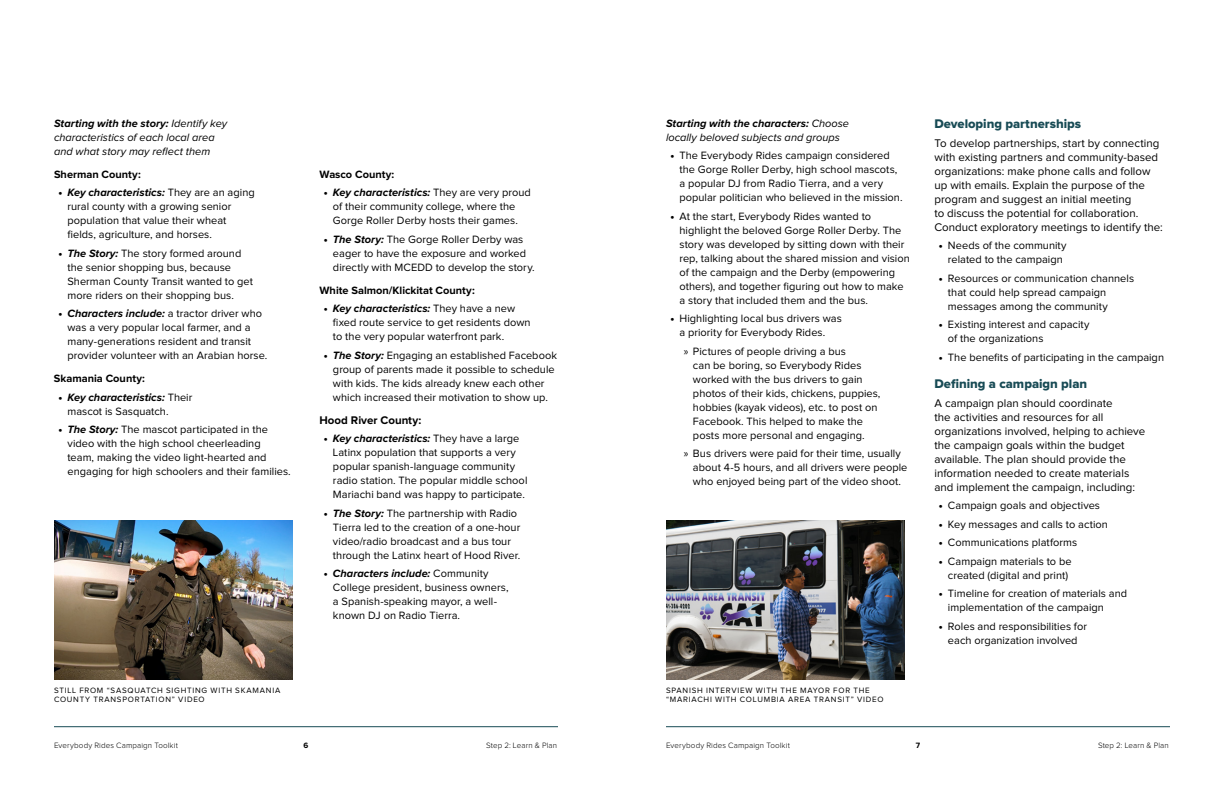
<style>
.page{position:relative;width:1224px;height:792px;background:#fff}
.page>*{position:absolute;margin:0;border:0;box-sizing:border-box;transform-origin:0 0}
.t1{font:13px "Proxima Nova Extrabld";color:#184b55}
.t2{font:11.5px/14px "Proxima Nova";color:#000}
.t3{font:700 11.5px "Proxima Nova";color:#000}
.t4{font:11px/14px "Proxima Nova";letter-spacing:.005em;color:#000}
.t5{font:italic 11px/14px "Proxima Nova";color:#000}
.t6{font:700 11px "Proxima Nova";color:#000}
.t7{font:8px/9px "Proxima Nova";letter-spacing:.095em;color:#000}
.t8{font:300 8px "Proxima Nova";letter-spacing:.015em;color:#000}
.t9{font:700 8px "Proxima Nova";color:#000}
.s1{font-weight:700}
.s2{font-weight:900}
.s3{font-weight:700;font-style:italic}
.s4{font-family:"Myriad Pro"}
</style>
<div class="page">
<hr style="left:54px;top:726px;width:504px;height:1px;background:#184b55">
<hr style="left:666px;top:726px;width:504px;height:1px;background:#184b55">
<img style="left:666px;top:521px;width:238px;height:158px">
<img style="left:54px;top:521px;width:238px;height:158px">
<p class="t5" style="left:54px;top:117px;width:175px"><span class="s1">Starting with the story:</span> Identify key characteristics of each local area and what story may reflect them</p>
<p class="t6" style="left:54px;top:169px;width:88px">Sherman County:</p>
<p class="t4" style="left:67px;top:186px;width:189px;text-indent:-9px"><span class="s2">•</span> <span class="s3">Key characteristics:</span> They are an aging rural county with a growing senior population that value their wheat fields, agriculture, and horses.</p>
<p class="t4" style="left:67px;top:247px;width:187px;text-indent:-9px"><span class="s2">•</span> <span class="s3">The Story:</span> The story formed around the senior shopping bus, because Sherman County Transit wanted to get more riders on their shopping bus.</p>
<p class="t4" style="left:67px;top:307px;width:201px;text-indent:-9px"><span class="s2">•</span> <span class="s3">Characters include:</span> a tractor driver who was a very popular local farmer, and a many-generations resident and transit provider volunteer with an Arabian horse.</p>
<p class="t6" style="left:54px;top:374px;width:92px">Skamania County:</p>
<p class="t4" style="left:67px;top:391px;width:126px;text-indent:-9px"><span class="s2">•</span> <span class="s3">Key characteristics:</span> Their mascot is Sasquatch.</p>
<p class="t4" style="left:67px;top:423px;width:225px;text-indent:-9px"><span class="s2">•</span> <span class="s3">The Story:</span> The mascot participated in the video with the high school cheerleading<br>team, making the video light-hearted and engaging for high schoolers and their families.</p>
<p class="t7" style="left:54px;top:686px;width:228px">STILL FROM “SASQUATCH SIGHTING WITH SKAMANIA<br>COUNTY TRANSPORTATION” VIDEO</p>
<p class="t6" style="left:319px;top:169px;width:76px">Wasco County:</p>
<p class="t4" style="left:324px;top:186px;width:208px;text-align:center"><span class="s2">•</span> <span class="s3">Key characteristics:</span> They are very proud of their community college, where the<br>Gorge Roller Derby hosts their games.</p>
<p class="t4" style="left:333px;top:233px;width:203px;text-indent:-9px"><span class="s2">•</span> <span class="s3">The Story:</span> The Gorge Roller Derby was eager to have the exposure and worked directly with MCEDD to develop the story.</p>
<p class="t6" style="left:319px;top:285px;width:157px">White Salmon/Klickitat County:</p>
<p class="t4" style="left:333px;top:302px;width:199px;text-indent:-9px"><span class="s2">•</span> <span class="s3">Key characteristics:</span> They have a new fixed route service to get residents down to the very popular waterfront park.</p>
<p class="t4" style="left:333px;top:349px;width:226px;text-indent:-9px"><span class="s2">•</span> <span class="s3">The Story:</span> Engaging an established Facebook group of parents made it possible to schedule with kids. The kids already knew each other which increased their motivation to show up.</p>
<p class="t3" style="left:320px;top:415px;width:103px">Hood River County:</p>
<p class="t4" style="left:333px;top:432px;width:196px;text-indent:-9px"><span class="s2">•</span> <span class="s3">Key characteristics:</span> They have a large Latinx population that supports a very popular spanish-language community radio station. The popular middle school Mariachi band was happy to participate.</p>
<p class="t4" style="left:333px;top:507px;width:189px;text-indent:-9px"><span class="s2">•</span> <span class="s3">The Story:</span> The partnership with Radio Tierra led to the creation of a one-hour video/radio broadcast and a bus tour through the Latinx heart of Hood River.</p>
<p class="t4" style="left:333px;top:567px;width:177px;text-indent:-9px"><span class="s2">•</span> <span class="s3">Characters include:</span> Community<br>College president, business owners, a Spanish-speaking mayor, a well&shy;known DJ on Radio Tierra.</p>
<p class="t5" style="left:666px;top:117px;width:185px"><span class="s1">Starting with the characters:</span> Choose locally beloved subjects and groups</p>
<p class="t4" style="left:679px;top:149px;width:225px;text-indent:-9px"><span class="s2">•</span> The Everybody Rides campaign considered the Gorge Roller Derby, high school mascots, a popular DJ from Radio Tierra, and a very popular politician who believed in the mission.</p>
<p class="t4" style="left:679px;top:210px;width:232px;text-indent:-9px"><span class="s2">•</span> At the start, Everybody Rides wanted to highlight the beloved Gorge Roller Derby. The story was developed by sitting down with their rep, talking about the shared mission and vision of the campaign and the Derby (empowering others), and together figuring out how to make a story that included them and the bus.</p>
<p class="t4" style="left:679px;top:312px;width:164px;text-indent:-9px"><span class="s2">•</span> Highlighting local bus drivers was a priority for Everybody Rides.</p>
<p class="t4" style="left:693px;top:345px;width:189px;text-indent:-9px"><span class="s4">»</span> Pictures of people driving a bus<br>can be boring, so Everybody Rides worked with the bus drivers to gain photos of their kids, chickens, puppies, hobbies (kayak videos), etc. to post on Facebook. This helped to make the posts more personal and engaging.</p>
<p class="t4" style="left:693px;top:447px;width:216px;text-indent:-9px"><span class="s4">»</span> Bus drivers were paid for their time, usually about 4-5 hours, and all drivers were people who enjoyed being part of the video shoot.</p>
<p class="t7" style="left:666px;top:686px;width:219px">SPANISH INTERVIEW WITH THE MAYOR FOR THE “MARIACHI WITH COLUMBIA AREA TRANSIT” VIDEO</p>
<p class="t1" style="left:934px;top:118px;width:148px">Developing partnerships</p>
<p class="t2" style="left:934px;top:137px;width:230px">To develop partnerships, start by connecting with existing partners and community-based organizations: make phone calls and follow up with emails. Explain the purpose of the program and suggest an initial meeting<br>to discuss the potential for collaboration.<br>Conduct exploratory meetings to identify the:</p>
<p class="t4" style="left:939px;top:239px;width:129px;text-align:center"><span class="s2">•</span> Needs of the community related to the campaign</p>
<p class="t4" style="left:948px;top:272px;width:188px;text-indent:-9px"><span class="s2">•</span> Resources or communication channels that could help spread campaign messages among the community</p>
<p class="t4" style="left:948px;top:318px;width:143px;text-indent:-9px"><span class="s2">•</span> Existing interest and capacity of the organizations</p>
<p class="t4" style="left:939px;top:351px;width:227px"><span class="s2">•</span> The benefits of participating in the campaign</p>
<p class="t1" style="left:934px;top:378px;width:154px">Defining a campaign plan</p>
<p class="t2" style="left:934px;top:397px;width:212px">A campaign plan should coordinate<br>the activities and resources for all organizations involved, helping to achieve the campaign goals within the budget available. The plan should provide the information needed to create materials and implement the campaign, including:</p>
<p class="t4" style="left:939px;top:499px;width:163px"><span class="s2">•</span> Campaign goals and objectives</p>
<p class="t4" style="left:939px;top:518px;width:171px"><span class="s2">•</span> Key messages and calls to action</p>
<p class="t4" style="left:939px;top:536px;width:140px"><span class="s2">•</span> Communications platforms</p>
<p class="t4" style="left:939px;top:555px;width:134px;text-align:center"><span class="s2">•</span> Campaign materials to be created (digital and print)</p>
<p class="t4" style="left:948px;top:587px;width:181px;text-indent:-9px"><span class="s2">•</span> Timeline for creation of materials and implementation of the campaign</p>
<p class="t4" style="left:939px;top:620px;width:150px;text-align:center"><span class="s2">•</span> Roles and responsibilities for each organization involved</p>
<p class="t8" style="left:54px;top:742px;width:125px">Everybody Rides Campaign Toolkit</p>
<p class="t9" style="left:304px;top:742px;width:6px">6</p>
<p class="t8" style="left:486px;top:742px;width:72px">Step 2: Learn &amp; Plan</p>
<p class="t8" style="left:666px;top:742px;width:125px">Everybody Rides Campaign Toolkit</p>
<p class="t9" style="left:916px;top:742px;width:6px">7</p>
<p class="t8" style="left:1098px;top:742px;width:72px">Step 2: Learn &amp; Plan</p>
</div>
